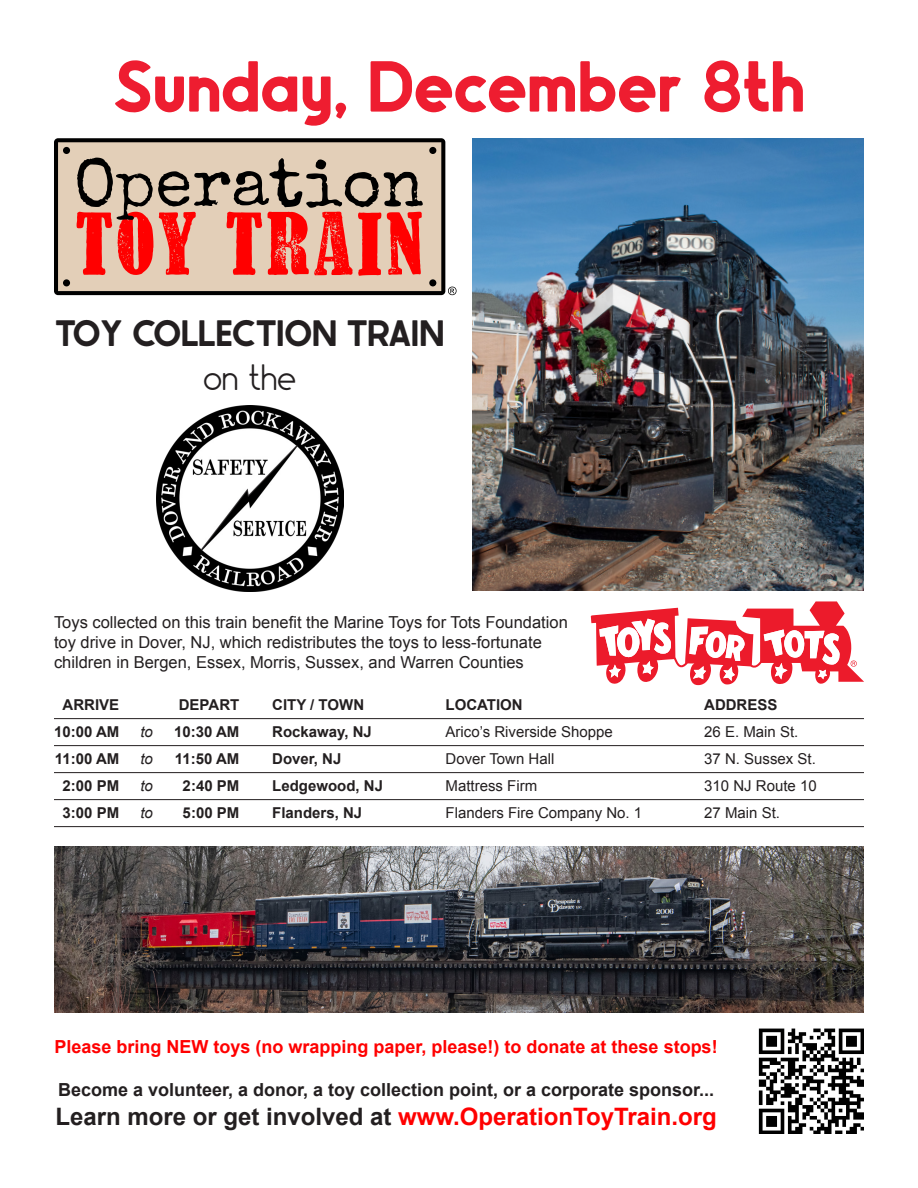
<style>
.page{position:relative;width:918px;height:1188px;background:#fff}
.page>*{position:absolute;margin:0;border:0;box-sizing:border-box;transform-origin:0 0}
.t1{font:700 72px "Avocado Sans";color:#ee1d30}
.t2{font:700 36.75px "Avocado Sans";color:#231f20}
.t3{font:100 36.75px "Avocado Sans";color:#231f20}
.t4{font:700 24px "Arial";color:#f00}
.t5{font:700 18px "Arial";color:#231f20}
.t6{font:700 18px "Arial";color:#f00}
.t7{font:16.5px/19.8px "Arial";color:#231f20}
.t8{font:700 15px/27px "Arial";color:#231f20;text-align:center}
.t9{font:15px/27px "Arial";color:#231f20}
.t10{font:italic 15px/27px "Arial";color:#231f20;text-align:justify}
.s1{color:#231f20}
</style>
<div class="page">
<img style="left:472px;top:138px;width:392px;height:453px">
<svg style="left:54px;top:138px;width:391px;height:157px;background:#b6a694"></svg>
<div style="left:63px;top:147px;width:7px;height:7px;background:#000;border-radius:50%"></div>
<div style="left:429px;top:147px;width:7px;height:7px;background:#000;border-radius:50%"></div>
<div style="left:63px;top:279px;width:7px;height:7px;background:#000;border-radius:50%"></div>
<div style="left:429px;top:279px;width:7px;height:7px;background:#000;border-radius:50%"></div>
<svg style="left:77px;top:158px;width:346px;height:118px;background:#cf8072"></svg>
<svg style="left:448px;top:287px;width:9px;height:8px"></svg>
<hr style="left:54px;top:718px;width:810px;height:1px;background:#231f20">
<hr style="left:54px;top:745px;width:810px;height:1px;background:#231f20">
<hr style="left:54px;top:772px;width:810px;height:1px;background:#231f20">
<hr style="left:54px;top:799px;width:810px;height:1px;background:#231f20">
<hr style="left:54px;top:826px;width:810px;height:1px;background:#231f20">
<svg style="left:591px;top:601px;width:273px;height:84px"></svg>
<img style="left:758px;top:1028px;width:106px;height:106px">
<img style="left:156px;top:405px;width:187px;height:187px">
<img style="left:54px;top:846px;width:810px;height:166px">
<h1 class="t1" style="left:113px;top:53px;width:694px">Sunday, December 8th</h1>
<h2 class="t2" style="left:55px;top:316px;width:390px">TOY COLLECTION TRAIN</h2>
<h2 class="t3" style="left:203px;top:361px;width:95px">on the</h2>
<p class="t7" style="left:54px;top:613px;width:515px">Toys collected on this train benefit the Marine Toys for Tots Foundation toy drive in Dover, NJ, which redistributes the toys to less-fortunate children in Bergen, Essex, Morris, Sussex, and Warren Counties</p>
<p class="t8" style="left:54px;top:692px;width:67px">ARRIVE<br>10:00 AM<br>11:00 AM<br>2:00 PM<br>3:00 PM</p>
<p class="t8" style="left:174px;top:692px;width:67px">DEPART<br>10:30 AM<br>11:50 AM<br>2:40 PM<br>5:00 PM</p>
<p class="t8" style="left:272px;top:692px;width:112px;text-align:left">CITY / TOWN<br>Rockaway, NJ<br>Dover, NJ<br>Ledgewood, NJ<br>Flanders, NJ</p>
<p class="t8" style="left:446px;top:692px;width:79px">LOCATION</p>
<p class="t9" style="left:446px;top:719px;width:198px">Arico’s Riverside Shoppe<br>Dover Town Hall<br>Mattress Firm<br>Flanders Fire Company No. 1</p>
<p class="t10" style="left:140px;top:719px;width:14px">to to to to</p>
<p class="t8" style="left:704px;top:692px;width:75px">ADDRESS</p>
<p class="t9" style="left:704px;top:719px;width:114px">26 E. Main St.<br>37 N. Sussex St.<br>310 NJ Route 10<br>27 Main St.</p>
<p class="t6" style="left:55px;top:1035px;width:665px">Please bring NEW toys (no wrapping paper, please!) to donate at these stops!</p>
<p class="t5" style="left:58px;top:1078px;width:658px">Become a volunteer, a donor, a toy collection point, or a corporate sponsor...</p>
<h3 class="t4" style="left:55px;top:1100px;width:663px"><span class="s1">Learn more or get involved at</span> www.OperationToyTrain.org</h3>
</div>
